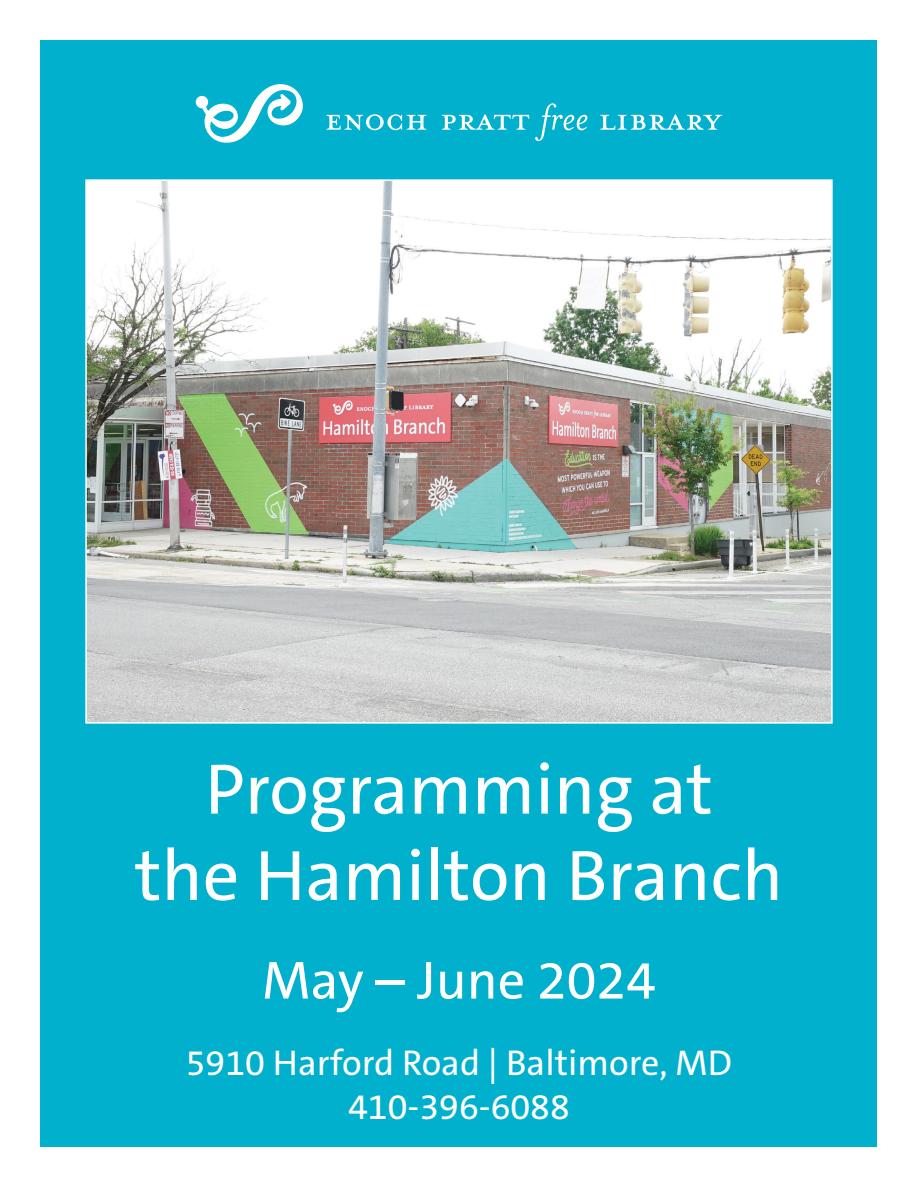
<style>
.page{position:relative;width:918px;height:1188px;background:#fff}
.page>*{position:absolute;margin:0;border:0;box-sizing:border-box;transform-origin:0 0}
.t1{font:72px "The Sans C5";color:#fff}
.t2{font:54px "The Sans C5";color:#fff}
.t3{font:36px "The Sans C5";color:#fff}
</style>
<div class="page">
<div style="left:40px;top:40px;width:838px;height:1108px;background:#00b0cd"></div>
<img style="left:88px;top:182px;width:742px;height:539px">
<svg style="left:327px;top:114px;width:99px;height:16px"></svg>
<svg style="left:442px;top:114px;width:87px;height:16px"></svg>
<svg style="left:535px;top:103px;width:53px;height:38px"></svg>
<svg style="left:600px;top:114px;width:122px;height:16px"></svg>
<svg style="left:196px;top:84px;width:107px;height:59px"></svg>
<p class="t1" style="left:205px;top:743px;width:509px">Programming at</p>
<p class="t1" style="left:135px;top:829px;width:650px">the Hamilton Branch</p>
<p class="t2" style="left:262px;top:946px;width:395px">May – June 2024</p>
<p class="t3" style="left:186px;top:1040px;width:548px">5910 Harford Road | Baltimore, MD</p>
<p class="t3" style="left:348px;top:1083px;width:223px">410-396-6088</p>
</div>
